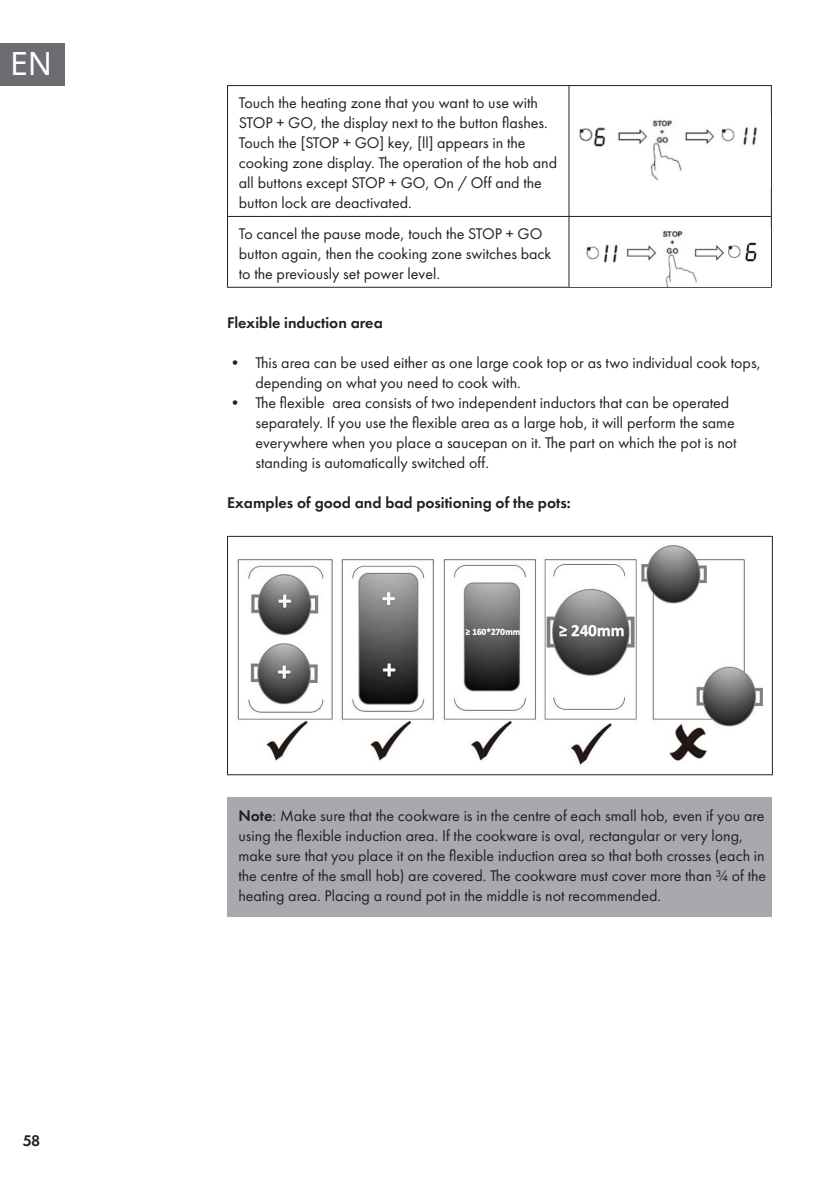
<style>
.page{position:relative;width:840px;height:1191px;background:#fff}
.page>*{position:absolute;margin:0;border:0;box-sizing:border-box;transform-origin:0 0}
.t1{font:32px "Noto Sans";color:#fff}
.Base_Text_HINWEIS_grau{font:16px/20px "Futura PTW08";color:#231f20}
.Aufzählung_Zahlen_OHNE{font:16px/20px "Futura PTW08";color:#231f20}
.Tabelle{font:16px/20px "Futura PTW08";color:#231f20}
.Headline{font:600 16px "Futura PTW08";color:#231f20}
.Base_Text{font:600 16px "Futura PTW08";color:#231f20}
.t2{font:16px "Futura PTW08 Demi";color:#231f20}
.s1{font-weight:600}
</style>
<div class="page">
<div style="left:0;top:43px;width:65px;height:42px;background:#6c6d70"></div>
<div style="left:227px;top:797px;width:544px;height:119px;background:#a8a9ad"></div>
<hr style="left:227px;top:85px;width:341px;height:1px;background:#231f20">
<hr style="left:227px;top:86px;width:1px;height:130px;background:#231f20">
<hr style="left:568px;top:85px;width:203px;height:1px;background:#231f20">
<hr style="left:568px;top:86px;width:1px;height:130px;background:#231f20">
<hr style="left:770px;top:86px;width:1px;height:130px;background:#231f20">
<hr style="left:227px;top:216px;width:341px;height:1px;background:#231f20">
<hr style="left:227px;top:217px;width:1px;height:70px;background:#231f20">
<hr style="left:568px;top:216px;width:203px;height:1px;background:#231f20">
<hr style="left:568px;top:217px;width:1px;height:70px;background:#231f20">
<hr style="left:770px;top:217px;width:1px;height:70px;background:#231f20">
<hr style="left:227px;top:287px;width:341px;height:1px;background:#231f20">
<hr style="left:568px;top:287px;width:203px;height:1px;background:#231f20">
<img style="left:569px;top:115px;width:188px;height:72px">
<img style="left:569px;top:229px;width:188px;height:57px">
<hr style="left:227px;top:536px;width:545px;height:1px;background:#231f20">
<hr style="left:227px;top:537px;width:1px;height:237px;background:#231f20">
<hr style="left:771px;top:537px;width:1px;height:237px;background:#231f20">
<hr style="left:227px;top:774px;width:545px;height:1px;background:#231f20">
<img style="left:237px;top:545px;width:527px;height:220px">
<h1 class="t1" style="left:10px;top:42px;width:44px">EN</h1>
<p class="t2" style="left:23px;top:1130px;width:19px">58</p>
<p class="Tabelle" style="left:239px;top:93px;width:319px">Touch the heating zone that you want to use with STOP + GO, the display next to the button flashes.<br>Touch the [STOP + GO] key, [ll] appears in the cooking zone display. The operation of the hob and all buttons except STOP + GO, On / Off and the button lock are deactivated.</p>
<p class="Tabelle" style="left:239px;top:224px;width:314px">To cancel the pause mode, touch the STOP + GO button again, then the cooking zone switches back to the previously set power level.</p>
<p class="Base_Text" style="left:227px;top:312px;width:157px">Flexible induction area</p>
<p class="Aufzählung_Zahlen_OHNE" style="left:255px;top:352px;width:507px;text-indent:-28px">• This area can be used either as one large cook top or as two individual cook tops, depending on what you need to cook with.</p>
<p class="Aufzählung_Zahlen_OHNE" style="left:255px;top:392px;width:482px;text-indent:-28px">• The flexible area consists of two independent inductors that can be operated separately. If you use the flexible area as a large hob, it will perform the same everywhere when you place a saucepan on it. The part on which the pot is not standing is automatically switched off.</p>
<p class="Headline" style="left:227px;top:492px;width:345px">Examples of good and bad positioning of the pots:</p>
<p class="Base_Text_HINWEIS_grau" style="left:238px;top:805px;width:529px"><span class="s1">Note</span>: Make sure that the cookware is in the centre of each small hob, even if you are using the flexible induction area. If the cookware is oval, rectangular or very long, make sure that you place it on the flexible induction area so that both crosses (each in the centre of the small hob) are covered. The cookware must cover more than ¾ of the heating area. Placing a round pot in the middle is not recommended.</p>
</div>
